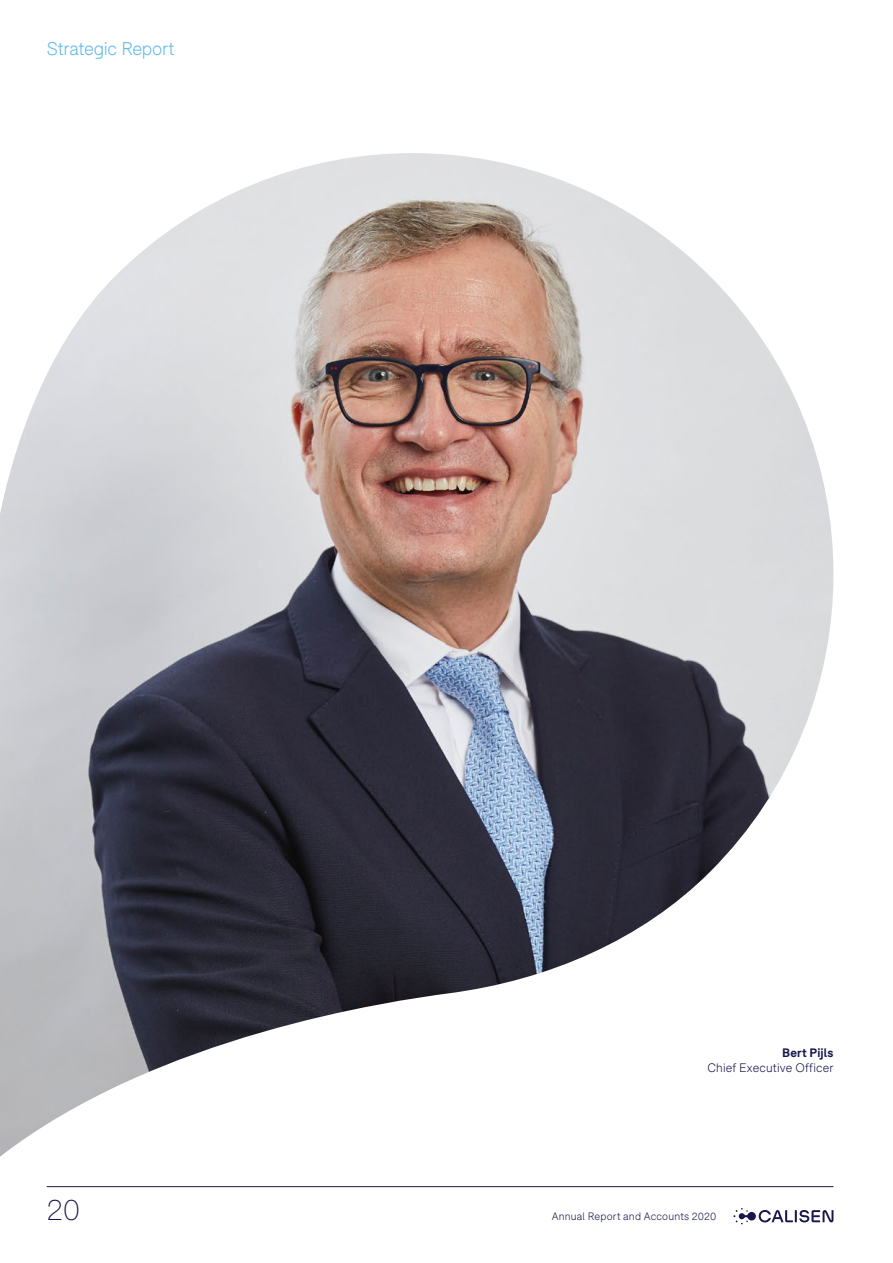
<style>
.page{position:relative;width:893px;height:1263px;background:#fff}
.page>*{position:absolute;margin:0;border:0;box-sizing:border-box;transform-origin:0 0}
.t1{font:100 29.25px "F37 Bolton";color:#17174b}
.t2{font:300 18px "F37 Bolton";letter-spacing:-.015em;color:#62baea}
.t3{font:300 12px "F37 Bolton";letter-spacing:.015em;color:#17174b}
.t4{font:700 12px "F37 Bolton";letter-spacing:.02em;color:#17174b}
.t5{font:300 10.5px "F37 Bolton";letter-spacing:.02em;color:#17174b}
</style>
<div class="page">
<img style="left:0;top:153px;width:834px;height:1004px">
<hr style="left:47px;top:1186px;width:786px;height:1px;background:#17174b">
<svg style="left:733px;top:1208px;width:100px;height:16px"></svg>
<h2 class="t2" style="left:47px;top:39px;width:129px">Strategic Report</h2>
<h1 class="t1" style="left:47px;top:1193px;width:35px">20</h1>
<p class="t4" style="left:782px;top:1045px;width:53px">Bert Pijls</p>
<p class="t3" style="left:707px;top:1060px;width:127px">Chief Executive Officer</p>
<p class="t5" style="left:552px;top:1210px;width:166px">Annual Report and Accounts 2020</p>
</div>
